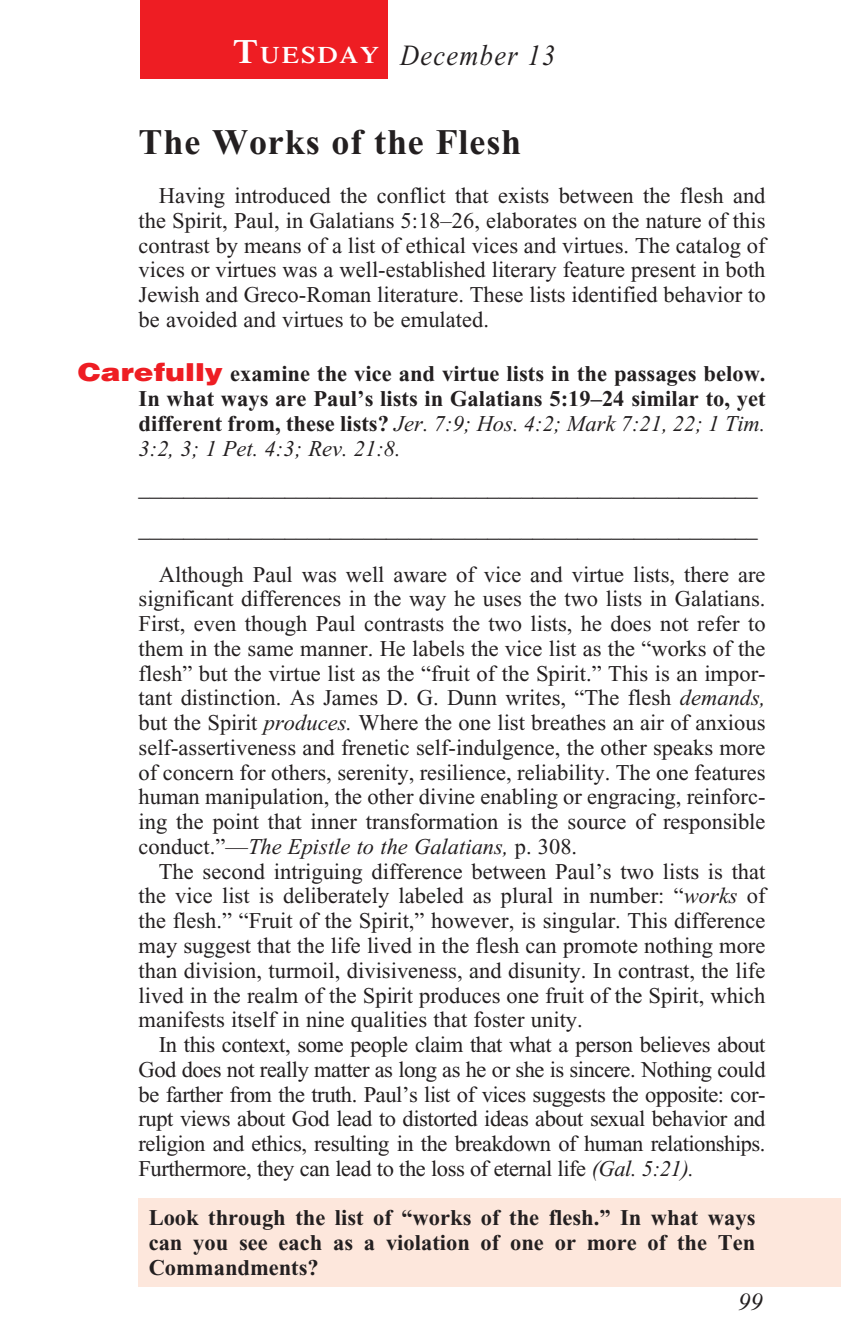
<style>
.page{position:relative;width:841px;height:1337px;background:#fff}
.page>*{position:absolute;margin:0;border:0;box-sizing:border-box;transform-origin:0 0}
._01-Daily_head{font:700 36px "Times New Roman";letter-spacing:.025em;color:#231f20}
._00-Month-Day{font:italic 29.25px "Times New Roman";letter-spacing:.05em;color:#231f20;scale:.9 1}
.t1{font:italic 24.75px "Times New Roman";color:#231f20}
.t2{font:600 23.62px "Times";letter-spacing:.07em;color:#fff;scale:1.1 1}
._4-Body_Copy{font:22.5px/24.8px "Times New Roman";color:#231f20;text-align:justify}
._6-question{font:700 22.5px/24.8px "Times New Roman";color:#231f20;text-align:justify}
.x-screened_box-text{font:700 22.5px/24.8px "Times New Roman";color:#231f20;text-align:justify}
.s1{font-size:33.75px}
.s2{font-family:"Helvetica";font-weight:900;font-size:24.75px;color:#ee1d23}
.s3{font-weight:400;font-style:italic}
.s4{font-style:italic}
</style>
<div class="page">
<div style="left:138px;top:1198px;width:702px;height:88px;background:#fde7dc"></div>
<div style="left:141px;top:0;width:247px;height:78px;background:#ee1d23"></div>
<p class="t2" style="left:233px;top:41px;width:134px"><span class="s1">T</span>UESDAY</p>
<p class="_00-Month-Day" style="left:400px;top:39px;width:174px">December 13</p>
<p class="_01-Daily_head" style="left:138px;top:121px;width:384px">The Works of the Flesh</p>
<p class="_4-Body_Copy" style="left:138px;top:183px;width:628px;text-indent:20px">Having introduced the conflict that exists between the flesh and the Spirit, Paul, in Galatians 5:18–26, elaborates on the nature of this contrast by means of a list of ethical vices and virtues. The catalog of vices or virtues was a well-established literary feature present in both Jewish and Greco-Roman literature. These lists identified behavior to be avoided and virtues to be emulated.</p>
<p class="_6-question" style="left:138px;top:361px;width:628px;text-indent:-61px"><span class="s2">Carefully</span> examine the vice and virtue lists in the passages below.<br>In what ways are Paul’s lists in Galatians 5:19–24 similar to, yet different from, these lists? <span class="s3">Jer. 7:9; Hos. 4:2; Mark 7:21, 22; 1 Tim.<br>3:2, 3; 1 Pet. 4:3; Rev. 21:8.</span></p>
<p class="_4-Body_Copy" style="left:138px;top:476px;width:620px">_______________________________________________________</p>
<p class="_4-Body_Copy" style="left:138px;top:517px;width:620px">_______________________________________________________</p>
<p class="_4-Body_Copy" style="left:138px;top:562px;width:628px;text-indent:20px">Although Paul was well aware of vice and virtue lists, there are significant differences in the way he uses the two lists in Galatians.<br>First, even though Paul contrasts the two lists, he does not refer to them in the same manner. He labels the vice list as the “works of the flesh” but the virtue list as the “fruit of the Spirit.” This is an impor&shy;tant distinction. As James D. G. Dunn writes, “The flesh <span class="s4">demands, </span>but the Spirit <span class="s4">produces.</span> Where the one list breathes an air of anxious self-assertiveness and frenetic self-indulgence, the other speaks more of concern for others, serenity, resilience, reliability. The one features human manipulation, the other divine enabling or engracing, reinforc&shy;ing the point that inner transformation is the source of responsible conduct.”—<span class="s4">The Epistle to the Galatians,</span> p. 308.</p>
<p class="_4-Body_Copy" style="left:138px;top:859px;width:628px;text-indent:20px">The second intriguing difference between Paul’s two lists is that the vice list is deliberately labeled as plural in number: “<span class="s4">works</span> of the flesh.” “Fruit of the Spirit,” however, is singular. This difference may suggest that the life lived in the flesh can promote nothing more than division, turmoil, divisiveness, and disunity. In contrast, the life lived in the realm of the Spirit produces one fruit of the Spirit, which manifests itself in nine qualities that foster unity.</p>
<p class="_4-Body_Copy" style="left:138px;top:1032px;width:628px;text-indent:20px">In this context, some people claim that what a person believes about God does not really matter as long as he or she is sincere. Nothing could be farther from the truth. Paul’s list of vices suggests the opposite: cor&shy;rupt views about God lead to distorted ideas about sexual behavior and religion and ethics, resulting in the breakdown of human relationships.<br>Furthermore, they can lead to the loss of eternal life <span class="s4">(Gal. 5:21).</span></p>
<p class="x-screened_box-text" style="left:149px;top:1205px;width:608px">Look through the list of “works of the flesh.” In what ways can you see each as a violation of one or more of the Ten Commandments?</p>
<p class="t1" style="left:738px;top:1288px;width:26px">99</p>
</div>
